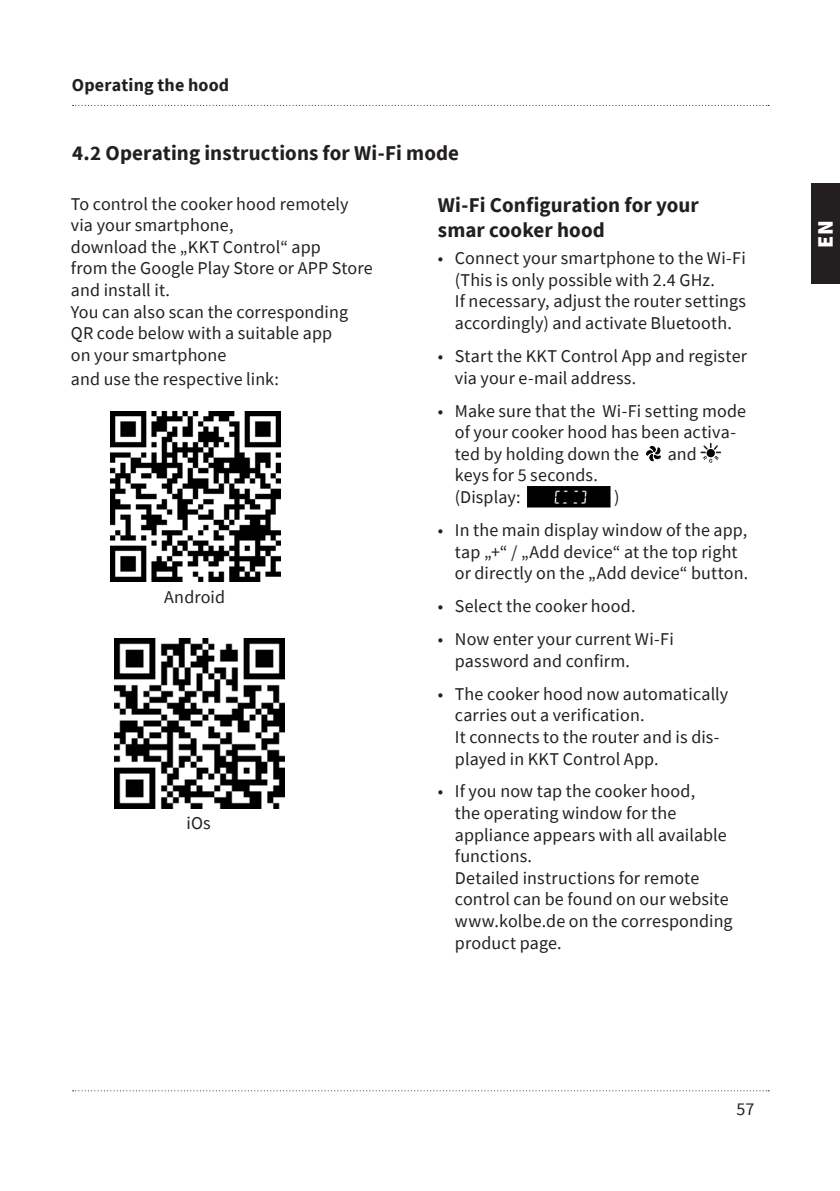
<style>
.page{position:relative;width:840px;height:1191px;background:#fff}
.page>*{position:absolute;margin:0;border:0;box-sizing:border-box;transform-origin:0 0}
.t1{font:900 22px "Source Sans Pro";color:#fff}
.Überschrift_2{font:700 21px/25.2px "Source Sans Pro";letter-spacing:.005em;color:#231f20}
.t2{font:18px/21.6px "Source Sans Pro";letter-spacing:.005em;color:#231f20}
.t3{font:700 18px "Source Sans Pro";letter-spacing:.01em;color:#231f20}
</style>
<div class="page">
<svg style="left:72px;top:1090px;width:696px;height:1px"></svg>
<svg style="left:72px;top:105px;width:696px;height:1px"></svg>
<div style="left:811px;top:184px;width:28px;height:100px;background:#231f20"></div>
<img style="left:110px;top:411px;width:171px;height:170px">
<img style="left:114px;top:638px;width:170px;height:170px">
<svg style="left:646px;top:445px;width:15px;height:17px"></svg>
<svg style="left:700px;top:443px;width:20px;height:19px"></svg>
<img style="left:527px;top:487px;width:83px;height:20px">
<p class="t3" style="left:72px;top:73px;width:159px">Operating the hood</p>
<p class="Überschrift_2" style="left:72px;top:140px;width:388px">4.2 Operating instructions for Wi-Fi mode</p>
<p class="t2" style="left:71px;top:193px;width:303px">To control the cooker hood remotely via your smartphone,<br>download the „KKT Control“ app<br>from the Google Play Store or APP Store and install it.<br>You can also scan the corresponding<br>QR code below with a suitable app<br>on your smartphone</p>
<p class="t2" style="left:71px;top:368px;width:209px">and use the respective link:</p>
<p class="Überschrift_2" style="left:437px;top:192px;width:262px">Wi-Fi Configuration for your smar cooker hood</p>
<p class="t2" style="left:454px;top:247px;width:292px;text-indent:-17px">• Connect your smartphone to the Wi-Fi (This is only possible with 2.4 GHz.<br>If necessary, adjust the router settings accordingly) and activate Bluetooth.</p>
<p class="t2" style="left:454px;top:345px;width:293px;text-indent:-17px">• Start the KKT Control App and register via your e-mail address.</p>
<p class="t2" style="left:454px;top:400px;width:292px;text-indent:-17px">• Make sure that the Wi-Fi setting mode of your cooker hood has been activa&shy;ted by holding down the</p>
<p class="t2" style="left:667px;top:443px;width:31px">and</p>
<p class="t2" style="left:164px;top:586px;width:62px">Android</p>
<p class="t2" style="left:186px;top:812px;width:26px">iOs</p>
<p class="t2" style="left:454px;top:464px;width:144px">keys for 5 seconds. (Display:</p>
<p class="t2" style="left:613px;top:486px;width:7px">)</p>
<p class="t2" style="left:454px;top:519px;width:295px;text-indent:-17px">• In the main display window of the app, tap „+“ / „Add device“ at the top right or directly on the „Add device“ button.</p>
<p class="t2" style="left:437px;top:595px;width:199px">• Select the cooker hood.</p>
<p class="t2" style="left:454px;top:628px;width:220px;text-indent:-17px">• Now enter your current Wi-Fi password and confirm.</p>
<p class="t2" style="left:454px;top:683px;width:275px;text-indent:-17px">• The cooker hood now automatically carries out a verification.<br>It connects to the router and is dis&shy;played in KKT Control App.</p>
<p class="t2" style="left:454px;top:780px;width:279px;text-indent:-17px">• If you now tap the cooker hood,<br>the operating window for the appliance appears with all available functions.<br>Detailed instructions for remote control can be found on our website www.kolbe.de on the corresponding product page.</p>
<p class="t2" style="left:736px;top:1098px;width:19px">57</p>
<p class="t1" style="left:809px;top:247px;width:29px;rotate:-90deg">EN</p>
</div>
